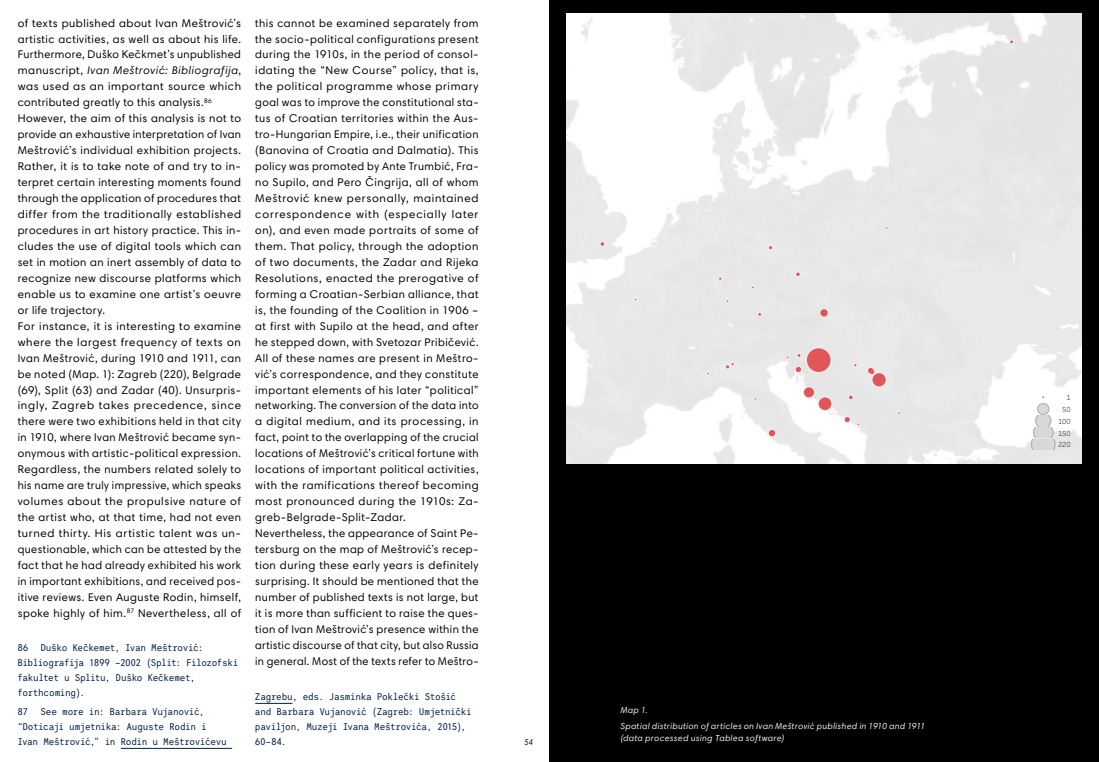
<style>
.page{position:relative;width:1099px;height:762px;background:#fff}
.page>*{position:absolute;margin:0;border:0;box-sizing:border-box;transform-origin:0 0}
.t1{font:11.25px/16px "Harmonia Sans Pro Cyr";letter-spacing:.04em;color:#000}
.t2{font:10px/15px "Harmonia Sans Mono Std CE";letter-spacing:.02em;color:#002146}
.t3{font:italic 8.75px/16px "Harmonia Sans Pro Cyr";letter-spacing:.045em;color:#fff}
.t4{font:italic 8.75px "Harmonia Sans Pro Cyr";color:#000;scale:.85 1}
.t5{font:7.12px/11.8px "Tableau";color:#333;text-align:right}
.s1{font-style:italic}
</style>
<div class="page">
<hr style="left:121px;top:748px;width:111px;height:1px;background:#002146">
<hr style="left:255px;top:703px;width:37px;height:1px;background:#002146">
<div style="left:549px;top:0;width:549px;height:762px;background:#000"></div>
<img style="left:566px;top:14px;width:515px;height:449px">
<div style="left:805px;top:347px;width:26px;height:26px;border:2px solid #f0f0f0;border-radius:50%"></div>
<div style="left:802px;top:386px;width:13px;height:12px;border:2px solid #f0f0f0;border-radius:50%"></div>
<div style="left:819px;top:308px;width:10px;height:10px;border:2px solid #f0f0f0;border-radius:50%"></div>
<div style="left:868px;top:368px;width:7px;height:7px;border:2px solid #f0f0f0;border-radius:50%"></div>
<div style="left:817px;top:396px;width:15px;height:15px;border:2px solid #f0f0f0;border-radius:50%"></div>
<div style="left:767px;top:429px;width:9px;height:8px;border:2px solid #f0f0f0;border-radius:50%"></div>
<div style="left:794px;top:366px;width:8px;height:7px;border:2px solid #f0f0f0;border-radius:50%"></div>
<div style="left:866px;top:367px;width:8px;height:8px;border:2px solid #f0f0f0;border-radius:50%"></div>
<div style="left:843px;top:416px;width:8px;height:7px;border:2px solid #f0f0f0;border-radius:50%"></div>
<div style="left:871px;top:372px;width:15px;height:15px;border:2px solid #f0f0f0;border-radius:50%"></div>
<div style="left:806px;top:348px;width:24px;height:24px;background:#e15759;border-radius:50%"></div>
<div style="left:804px;top:387px;width:10px;height:10px;background:#e15759;border-radius:50%"></div>
<svg style="left:884px;top:226px;width:4px;height:4px"></svg>
<div style="left:820px;top:309px;width:7px;height:8px;background:#e15759;border-radius:50%"></div>
<svg style="left:706px;top:371px;width:4px;height:4px"></svg>
<svg style="left:725px;top:299px;width:4px;height:4px"></svg>
<div style="left:818px;top:397px;width:13px;height:13px;background:#e15759;border-radius:50%"></div>
<svg style="left:847px;top:394px;width:6px;height:6px"></svg>
<svg style="left:1009px;top:39px;width:5px;height:5px"></svg>
<div style="left:768px;top:430px;width:7px;height:6px;background:#e15759;border-radius:50%"></div>
<svg style="left:795px;top:367px;width:6px;height:5px"></svg>
<svg style="left:795px;top:271px;width:5px;height:6px"></svg>
<svg style="left:633px;top:298px;width:4px;height:4px"></svg>
<svg style="left:853px;top:363px;width:4px;height:4px"></svg>
<svg style="left:750px;top:285px;width:4px;height:4px"></svg>
<svg style="left:867px;top:368px;width:7px;height:6px"></svg>
<svg style="left:785px;top:355px;width:4px;height:4px"></svg>
<svg style="left:757px;top:312px;width:5px;height:5px"></svg>
<svg style="left:599px;top:241px;width:6px;height:6px"></svg>
<svg style="left:796px;top:353px;width:5px;height:5px"></svg>
<svg style="left:897px;top:411px;width:4px;height:4px"></svg>
<svg style="left:767px;top:245px;width:6px;height:5px"></svg>
<svg style="left:753px;top:397px;width:4px;height:4px"></svg>
<svg style="left:844px;top:417px;width:5px;height:5px"></svg>
<svg style="left:718px;top:276px;width:4px;height:5px"></svg>
<svg style="left:856px;top:422px;width:4px;height:4px"></svg>
<svg style="left:724px;top:362px;width:10px;height:8px"></svg>
<div style="left:872px;top:373px;width:13px;height:13px;background:#e15759;border-radius:50%"></div>
<svg style="left:1030px;top:404px;width:25px;height:46px"></svg>
<p class="t1" style="left:18px;top:15px;width:225px">of texts published about Ivan Meštrović’s artistic activities, as well as about his life.<br>Furthermore, Duško Kečkmet’s unpublished manuscript, <span class="s1">Ivan Meštrović: Bibliografija</span>, was used as an important source which contributed greatly to this analysis.<sup>86<br></sup>However, the aim of this analysis is not to provide an exhaustive interpretation of Ivan Meštrović’s individual exhibition projects.<br>Rather, it is to take note of and try to in&shy;terpret certain interesting moments found through the application of procedures that differ from the traditionally established procedures in art history practice. This in&shy;cludes the use of digital tools which can set in motion an inert assembly of data to recognize new discourse platforms which enable us to examine one artist’s oeuvre or life trajectory.<br>For instance, it is interesting to examine where the largest frequency of texts on Ivan Meštrović, during 1910 and 1911, can be noted (Map. 1): Zagreb (220), Belgrade (69), Split (63) and Zadar (40). Unsurpris&shy;ingly, Zagreb takes precedence, since there were two exhibitions held in that city in 1910, where Ivan Meštrović became syn&shy;onymous with artistic-political expression.<br>Regardless, the numbers related solely to his name are truly impressive, which speaks volumes about the propulsive nature of the artist who, at that time, had not even turned thirty. His artistic talent was un&shy;questionable, which can be attested by the fact that he had already exhibited his work in important exhibitions, and received pos&shy;itive reviews. Even Auguste Rodin, himself, spoke highly of him.<sup>87</sup> Nevertheless, all of</p>
<p class="t2" style="left:18px;top:640px;width:12px">86</p>
<p class="t2" style="left:18px;top:640px;width:222px;text-indent:23px">Duško Kečkemet, Ivan Meštrović:<br>Bibliografija 1899 –2002 (Split: Filozofski fakultet u Splitu, Duško Kečkemet, forthcoming).</p>
<p class="t2" style="left:18px;top:703px;width:12px">87</p>
<p class="t2" style="left:18px;top:703px;width:210px;text-indent:23px">See more in: Barbara Vujanović, “Doticaji umjetnika: Auguste Rodin i<br>Ivan Meštrović,” in Rodin u Meštrovićevu</p>
<p class="t1" style="left:255px;top:15px;width:225px">this cannot be examined separately from the socio-political configurations present during the 1910s, in the period of consol&shy;idating the “New Course” policy, that is, the political programme whose primary goal was to improve the constitutional sta&shy;tus of Croatian territories within the Aus&shy;tro-Hungarian Empire, i.e., their unification (Banovina of Croatia and Dalmatia). This policy was promoted by Ante Trumbić, Fra&shy;no Supilo, and Pero Čingrija, all of whom Meštrović knew personally, maintained correspondence with (especially later on), and even made portraits of some of them. That policy, through the adoption of two documents, the Zadar and Rijeka Resolutions, enacted the prerogative of forming a Croatian-Serbian alliance, that is, the founding of the Coalition in 1906 – at first with Supilo at the head, and after he stepped down, with Svetozar Pribičević.<br>All of these names are present in Meštro&shy;vić’s correspondence, and they constitute important elements of his later “political” networking. The conversion of the data into a digital medium, and its processing, in fact, point to the overlapping of the crucial locations of Meštrović’s critical fortune with locations of important political activities, with the ramifications thereof becoming most pronounced during the 1910s: Za&shy;greb-Belgrade-Split-Zadar.<br>Nevertheless, the appearance of Saint Pe&shy;tersburg on the map of Meštrović’s recep&shy;tion during these early years is definitely surprising. It should be mentioned that the number of published texts is not large, but it is more than sufficient to raise the ques&shy;tion of Ivan Meštrović’s presence within the artistic discourse of that city, but also Russia in general. Most of the texts refer to Meštro-</p>
<p class="t2" style="left:255px;top:688px;width:217px">Zagrebu, eds. Jasminka Poklečki Stošić and Barbara Vujanović (Zagreb: Umjetnički paviljon, Muzeji Ivana Meštrovića, 2015), 60–84.</p>
<p class="t4" style="left:524px;top:736px;width:11px">54</p>
<p class="t3" style="left:620px;top:701px;width:306px">Map 1.<br>Spatial distribution of articles on Ivan Meštrović published in 1910 and 1911</p>
<p class="t3" style="left:620px;top:730px;width:165px">(data processed using Tablea software)</p>
<p class="t5" style="left:1057px;top:392px;width:14px">1<br>50<br>100<br>150<br>220</p>
</div>
